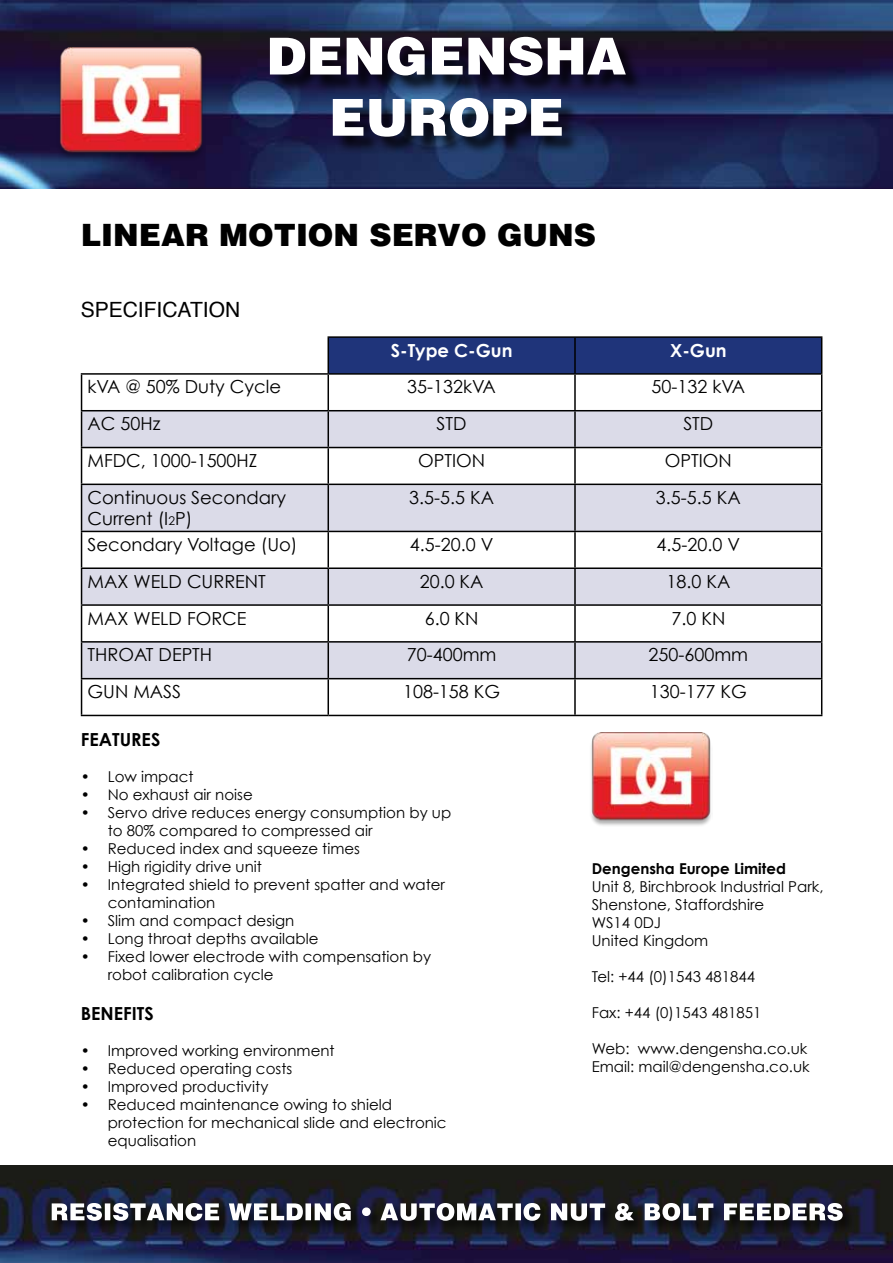
<style>
.page{position:relative;width:893px;height:1263px;background:#fff}
.page>*{position:absolute;margin:0;border:0;box-sizing:border-box;transform-origin:0 0}
.t1{font:900 51px/61.2px "Helvetica";color:#fff;text-align:center}
.t2{font:900 30.75px "Helvetica";color:#000}
.t3{font:21px "Helvetica";color:#000}
.t4{font:18px/21.6px "Century Gothic";color:#000}
.t5{font:700 18px "Century Gothic";color:#000}
.t6{font:700 18px "Century Gothic";color:#fff}
.t7{font:15px/18px "Century Gothic";color:#000}
.t8{font:700 15px "Century Gothic";color:#000}
.s1{font-size:12px}
</style>
<div class="page">
<img style="left:0;top:0;width:893px;height:189px">
<div style="left:329px;top:338px;width:492px;height:35px;background:#1f347a"></div>
<svg style="left:82px;top:411px;width:739px;height:267px;fill:#dbdbe8"></svg>
<hr style="left:327px;top:336px;width:248px;height:2px;background:#000">
<hr style="left:575px;top:336px;width:247px;height:2px;background:#000">
<hr style="left:574px;top:338px;width:2px;height:35px;background:#000">
<hr style="left:821px;top:338px;width:1px;height:35px;background:#000">
<hr style="left:81px;top:375px;width:1px;height:35px;background:#000">
<hr style="left:328px;top:373px;width:247px;height:2px;background:#000">
<hr style="left:327px;top:375px;width:2px;height:35px;background:#000">
<hr style="left:575px;top:373px;width:247px;height:2px;background:#000">
<hr style="left:574px;top:375px;width:2px;height:35px;background:#000">
<hr style="left:821px;top:375px;width:1px;height:35px;background:#000">
<hr style="left:81px;top:410px;width:247px;height:1px;background:#000">
<hr style="left:81px;top:411px;width:1px;height:36px;background:#000">
<hr style="left:328px;top:410px;width:247px;height:1px;background:#000">
<hr style="left:327px;top:411px;width:2px;height:36px;background:#000">
<hr style="left:575px;top:410px;width:247px;height:1px;background:#000">
<hr style="left:574px;top:411px;width:2px;height:36px;background:#000">
<hr style="left:821px;top:411px;width:1px;height:36px;background:#000">
<hr style="left:81px;top:447px;width:247px;height:1px;background:#000">
<hr style="left:81px;top:448px;width:1px;height:36px;background:#000">
<hr style="left:328px;top:447px;width:247px;height:1px;background:#000">
<hr style="left:327px;top:448px;width:2px;height:36px;background:#000">
<hr style="left:575px;top:447px;width:247px;height:1px;background:#000">
<hr style="left:574px;top:448px;width:2px;height:36px;background:#000">
<hr style="left:821px;top:448px;width:1px;height:36px;background:#000">
<hr style="left:81px;top:484px;width:247px;height:1px;background:#000">
<hr style="left:81px;top:485px;width:1px;height:46px;background:#000">
<hr style="left:328px;top:484px;width:247px;height:1px;background:#000">
<hr style="left:327px;top:485px;width:2px;height:46px;background:#000">
<hr style="left:575px;top:484px;width:247px;height:1px;background:#000">
<hr style="left:574px;top:485px;width:2px;height:46px;background:#000">
<hr style="left:821px;top:485px;width:1px;height:46px;background:#000">
<hr style="left:81px;top:531px;width:247px;height:1px;background:#000">
<hr style="left:81px;top:532px;width:1px;height:35px;background:#000">
<hr style="left:328px;top:531px;width:247px;height:1px;background:#000">
<hr style="left:327px;top:532px;width:2px;height:35px;background:#000">
<hr style="left:575px;top:531px;width:247px;height:1px;background:#000">
<hr style="left:574px;top:532px;width:2px;height:35px;background:#000">
<hr style="left:821px;top:532px;width:1px;height:35px;background:#000">
<hr style="left:81px;top:567px;width:247px;height:2px;background:#000">
<hr style="left:81px;top:569px;width:1px;height:35px;background:#000">
<hr style="left:328px;top:567px;width:247px;height:2px;background:#000">
<hr style="left:327px;top:569px;width:2px;height:35px;background:#000">
<hr style="left:575px;top:567px;width:247px;height:2px;background:#000">
<hr style="left:574px;top:569px;width:2px;height:35px;background:#000">
<hr style="left:821px;top:569px;width:1px;height:35px;background:#000">
<hr style="left:81px;top:604px;width:247px;height:2px;background:#000">
<hr style="left:81px;top:606px;width:1px;height:35px;background:#000">
<hr style="left:328px;top:604px;width:247px;height:2px;background:#000">
<hr style="left:327px;top:606px;width:2px;height:35px;background:#000">
<hr style="left:575px;top:604px;width:247px;height:2px;background:#000">
<hr style="left:574px;top:606px;width:2px;height:35px;background:#000">
<hr style="left:821px;top:606px;width:1px;height:35px;background:#000">
<hr style="left:81px;top:641px;width:247px;height:2px;background:#000">
<hr style="left:81px;top:643px;width:1px;height:35px;background:#000">
<hr style="left:328px;top:641px;width:247px;height:2px;background:#000">
<hr style="left:327px;top:643px;width:2px;height:35px;background:#000">
<hr style="left:575px;top:641px;width:247px;height:2px;background:#000">
<hr style="left:574px;top:643px;width:2px;height:35px;background:#000">
<hr style="left:821px;top:643px;width:1px;height:35px;background:#000">
<hr style="left:81px;top:678px;width:247px;height:1px;background:#000">
<hr style="left:81px;top:679px;width:1px;height:36px;background:#000">
<hr style="left:328px;top:678px;width:247px;height:1px;background:#000">
<hr style="left:327px;top:679px;width:2px;height:36px;background:#000">
<hr style="left:575px;top:678px;width:247px;height:1px;background:#000">
<hr style="left:574px;top:679px;width:2px;height:36px;background:#000">
<hr style="left:821px;top:679px;width:1px;height:36px;background:#000">
<hr style="left:81px;top:715px;width:247px;height:1px;background:#000">
<hr style="left:328px;top:715px;width:247px;height:1px;background:#000">
<hr style="left:575px;top:715px;width:247px;height:1px;background:#000">
<hr style="left:327px;top:338px;width:2px;height:35px;background:#000">
<hr style="left:81px;top:373px;width:247px;height:2px;background:#000">
<img style="left:591px;top:733px;width:120px;height:93px">
<img style="left:0;top:1165px;width:893px;height:98px">
<div style="left:49px;top:1201px;width:807px;height:33px;background:#000;opacity:.75"></div>
<svg style="left:52px;top:1203px;width:791px;height:18px"></svg>
<img style="left:56px;top:47px;width:149px;height:114px">
<div style="left:272px;top:39px;width:372px;height:116px;background:#000;opacity:.75"></div>
<h1 class="t1" style="left:267px;top:24px;width:361px">DENGENSHA<br>EUROPE</h1>
<h2 class="t2" style="left:81px;top:215px;width:517px">LINEAR MOTION SERVO GUNS</h2>
<h3 class="t3" style="left:81px;top:294px;width:161px">SPECIFICATION</h3>
<p class="t6" style="left:391px;top:339px;width:123px">S-Type C-Gun</p>
<p class="t6" style="left:670px;top:339px;width:58px">X-Gun</p>
<p class="t4" style="left:88px;top:376px;width:195px">kVA @ 50% Duty Cycle</p>
<p class="t4" style="left:407px;top:376px;width:90px">35-132kVA</p>
<p class="t4" style="left:651px;top:376px;width:95px">50-132 kVA</p>
<p class="t4" style="left:88px;top:413px;width:74px">AC 50Hz</p>
<p class="t4" style="left:437px;top:413px;width:32px">STD</p>
<p class="t4" style="left:683px;top:413px;width:32px">STD</p>
<p class="t4" style="left:88px;top:449px;width:171px">MFDC, 1000-1500HZ</p>
<p class="t4" style="left:418px;top:449px;width:68px">OPTION</p>
<p class="t4" style="left:665px;top:449px;width:68px">OPTION</p>
<p class="t4" style="left:88px;top:486px;width:200px">Continuous Secondary<br>Current (I<span class="s1">2</span>P)</p>
<p class="t4" style="left:409px;top:486px;width:86px">3.5-5.5 KA</p>
<p class="t4" style="left:656px;top:486px;width:86px">3.5-5.5 KA</p>
<p class="t4" style="left:88px;top:533px;width:212px">Secondary Voltage (Uo)</p>
<p class="t4" style="left:410px;top:533px;width:85px">4.5-20.0 V</p>
<p class="t4" style="left:657px;top:533px;width:85px">4.5-20.0 V</p>
<p class="t4" style="left:88px;top:570px;width:180px">MAX WELD CURRENT</p>
<p class="t4" style="left:420px;top:570px;width:65px">20.0 KA</p>
<p class="t4" style="left:666px;top:570px;width:65px">18.0 KA</p>
<p class="t4" style="left:88px;top:607px;width:161px">MAX WELD FORCE</p>
<p class="t4" style="left:425px;top:607px;width:55px">6.0 KN</p>
<p class="t4" style="left:671px;top:607px;width:55px">7.0 KN</p>
<p class="t4" style="left:88px;top:644px;width:126px">THROAT DEPTH</p>
<p class="t4" style="left:407px;top:644px;width:91px">70-400mm</p>
<p class="t4" style="left:649px;top:644px;width:101px">250-600mm</p>
<p class="t4" style="left:88px;top:680px;width:95px">GUN MASS</p>
<p class="t4" style="left:403px;top:680px;width:99px">108-158 KG</p>
<p class="t4" style="left:650px;top:680px;width:99px">130-177 KG</p>
<p class="t5" style="left:81px;top:728px;width:81px">FEATURES</p>
<p class="t7" style="left:81px;top:767px;width:114px">• Low impact</p>
<p class="t7" style="left:81px;top:785px;width:174px">• No exhaust air noise</p>
<p class="t7" style="left:108px;top:803px;width:345px;text-indent:-27px">• Servo drive reduces energy consumption by up to 80% compared to compressed air</p>
<p class="t7" style="left:81px;top:839px;width:281px">• Reduced index and squeeze times</p>
<p class="t7" style="left:81px;top:857px;width:183px">• High rigidity drive unit</p>
<p class="t7" style="left:108px;top:875px;width:339px;text-indent:-27px">• Integrated shield to prevent spatter and water contamination</p>
<p class="t7" style="left:81px;top:911px;width:215px">• Slim and compact design</p>
<p class="t7" style="left:81px;top:929px;width:239px">• Long throat depths available</p>
<p class="t7" style="left:108px;top:947px;width:325px;text-indent:-27px">• Fixed lower electrode with compensation by robot calibration cycle</p>
<p class="t5" style="left:81px;top:1002px;width:75px">BENEFITS</p>
<p class="t7" style="left:81px;top:1041px;width:255px">• Improved working environment</p>
<p class="t7" style="left:81px;top:1059px;width:213px">• Reduced operating costs</p>
<p class="t7" style="left:81px;top:1077px;width:189px">• Improved productivity</p>
<p class="t7" style="left:108px;top:1095px;width:340px;text-indent:-27px">• Reduced maintenance owing to shield protection for mechanical slide and electronic equalisation</p>
<p class="t8" style="left:592px;top:859px;width:196px">Dengensha Europe Limited</p>
<p class="t7" style="left:592px;top:878px;width:233px">Unit 8, Birchbrook Industrial Park,<br>Shenstone, Staffordshire<br>WS14 0DJ<br>United Kingdom</p>
<p class="t7" style="left:592px;top:968px;width:165px">Tel: +44 (0)1543 481844</p>
<p class="t7" style="left:592px;top:1004px;width:171px">Fax: +44 (0)1543 481851</p>
<p class="t7" style="left:592px;top:1040px;width:219px">Web: www.dengensha.co.uk<br>Email: mail@dengensha.co.uk</p>
</div>
